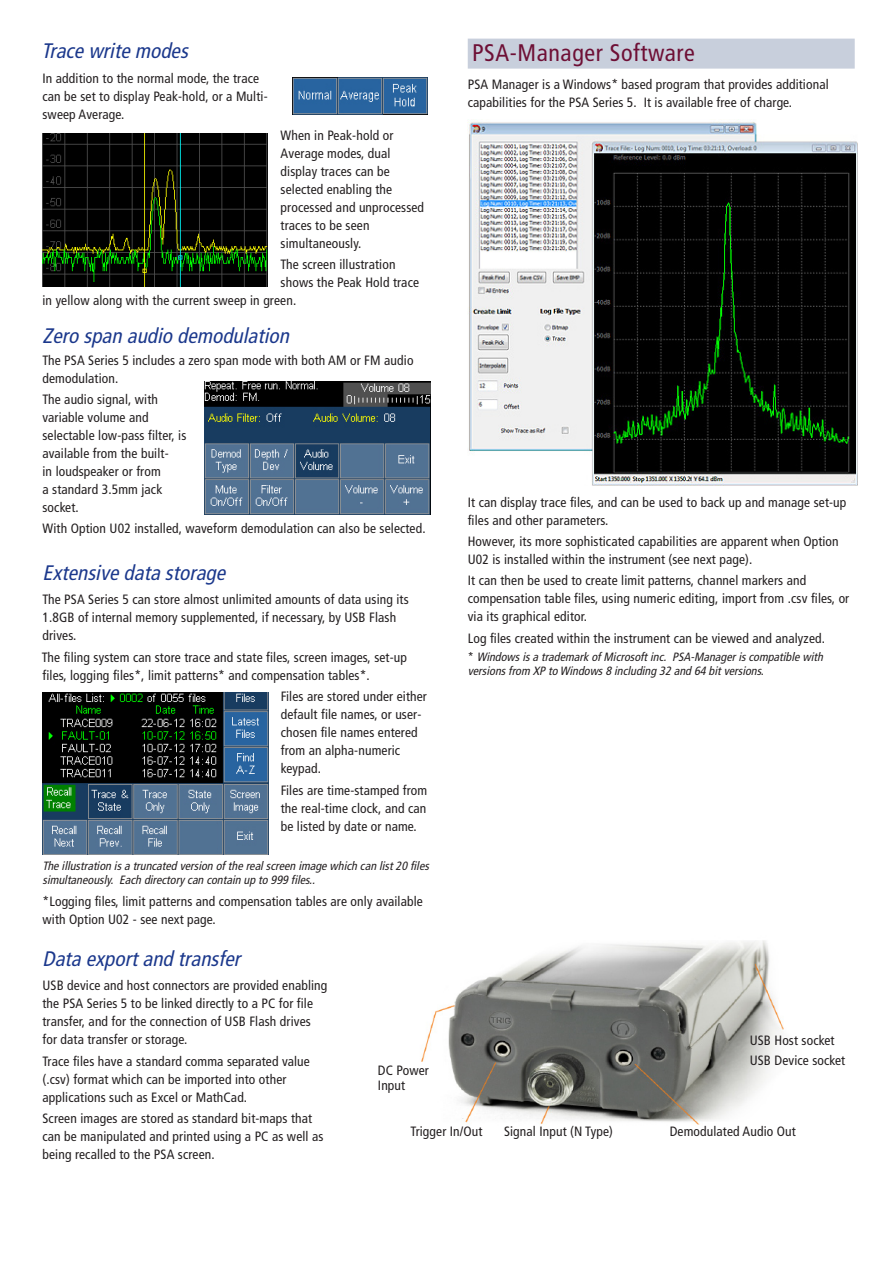
<style>
.page{position:relative;width:893px;height:1263px;background:#fff}
.page>*{position:absolute;margin:0;border:0;box-sizing:border-box;transform-origin:0 0}
.Body_Head_5{font:condensed 24px "Frutiger";letter-spacing:.025em;color:#6e0f35}
.Body_Head_2{font:italic condensed 21px "Frutiger";color:#1b388c}
.Body_Text_1{font:italic condensed 21px "Frutiger";color:#1b388c}
.Body_Text_1-2{font:condensed 13.5px/18px "Frutiger";letter-spacing:.01em;color:#231f20}
.Small_Text_1{font:italic condensed 12px/14.4px "Frutiger";color:#231f20}
.s1{font-style:normal}
</style>
<div class="page">
<img style="left:292px;top:78px;width:136px;height:36px">
<img style="left:43px;top:133px;width:225px;height:154px">
<img style="left:205px;top:381px;width:225px;height:134px">
<img style="left:43px;top:692px;width:225px;height:162px">
<div style="left:468px;top:39px;width:387px;height:30px;background:#c8cfdc"></div>
<img style="left:468px;top:121px;width:390px;height:365px">
<img style="left:421px;top:940px;width:363px;height:185px">
<p class="Body_Head_2" style="left:42px;top:39px;width:153px">Tracewritemodes</p>
<p class="Body_Text_1-2" style="left:43px;top:69px;width:227px">In addition to the normal mode, the trace can be set to display Peak-hold, or a Multi&shy;sweep Average.</p>
<p class="Body_Text_1-2" style="left:281px;top:126px;width:145px">When in Peak-hold or<br>Average modes, dual display traces can be selected enabling the processed and unprocessed traces to be seen simultaneously.</p>
<p class="Body_Text_1-2" style="left:281px;top:256px;width:116px">The screen illustration</p>
<p class="Body_Text_1-2" style="left:281px;top:274px;width:140px">shows the Peak Hold trace</p>
<p class="Body_Text_1-2" style="left:43px;top:292px;width:255px">in yellow along with the current sweep in green.</p>
<p class="Body_Text_1" style="left:43px;top:324px;width:253px">Zero span audio demodulation</p>
<p class="Body_Text_1-2" style="left:43px;top:351px;width:372px">The PSA Series 5 includes a zero span mode with both AM or FM audio demodulation.</p>
<p class="Body_Text_1-2" style="left:43px;top:390px;width:145px">The audio signal, with variable volume and selectable low-pass filter, is available from the built-<br>in loudspeaker or from<br>a standard 3.5mm jack socket.</p>
<p class="Body_Text_1-2" style="left:43px;top:520px;width:385px">With Option U02 installed, waveform demodulation can also be selected.</p>
<p class="Body_Head_2" style="left:43px;top:560px;width:189px">Extensivedata storage</p>
<p class="Body_Text_1-2" style="left:43px;top:591px;width:368px">The PSA Series 5 can store almost unlimited amounts of data using its<br>1.8GB of internal memory supplemented, if necessary, by USB Flash drives.</p>
<p class="Body_Text_1-2" style="left:42px;top:648px;width:367px">The filing system can store trace and state files, screen images, set-up files, logging files*, limit patterns* and compensation tables*.</p>
<p class="Body_Text_1-2" style="left:281px;top:687px;width:148px">Files are stored under either default file names, or user&shy;chosen file names entered from an alpha-numeric keypad.</p>
<p class="Body_Text_1-2" style="left:281px;top:781px;width:148px;text-align:justify">Files are time-stamped from the real-time clock, and can be listed by date or name.</p>
<p class="Small_Text_1" style="left:43px;top:858px;width:391px">Theillustration isa truncated version oftherealscreen imagewhich can list20 files simultaneously. Each directorycan contain up to 999 files..</p>
<p class="Body_Text_1-2" style="left:43px;top:892px;width:382px">*Logging files, limit patterns and compensation tables are only available with Option U02 - see next page.</p>
<p class="Body_Head_5" style="left:472px;top:38px;width:224px">PSA-Manager Software</p>
<p class="Body_Text_1-2" style="left:468px;top:76px;width:362px">PSA Manager is a Windows* based program that provides additional capabilities for the PSA Series 5. It is available free of charge.</p>
<p class="Body_Text_1-2" style="left:468px;top:493px;width:380px">It can display trace files, and can be used to back up and manage set-up files and other parameters.</p>
<p class="Body_Text_1-2" style="left:468px;top:532px;width:373px">However, its more sophisticated capabilities are apparent when Option<br>U02 is installed within the instrument (see next page).</p>
<p class="Body_Text_1-2" style="left:468px;top:572px;width:383px">It can then be used to create limit patterns, channel markers and compensation table files, using numeric editing, import from .csv files, or via its graphical editor.</p>
<p class="Body_Text_1-2" style="left:468px;top:629px;width:359px">Log files created within the instrument can be viewed and analyzed.</p>
<p class="Small_Text_1" style="left:468px;top:649px;width:360px"><span class="s1">*</span> Windowsisa trademarkofMicrosoftinc. PSA-Manageriscompatiblewith versionsfrom XP to Windows8 including 32 and 64 bitversions.</p>
<p class="Body_Head_2" style="left:43px;top:946px;width:204px">Data exportand transfer</p>
<p class="Body_Text_1-2" style="left:43px;top:977px;width:286px">USB device and host connectors are provided enabling the PSA Series 5 to be linked directly to a PC for file transfer, and for the connection of USB Flash drives for data transfer or storage.</p>
<p class="Body_Text_1-2" style="left:43px;top:1052px;width:269px">Trace files have a standard comma separated value (.csv) format which can be imported into other applications such as Excel or MathCad.</p>
<p class="Body_Text_1-2" style="left:43px;top:1109px;width:282px">Screen images are stored as standard bit-maps that can be manipulated and printed using a PC as well as being recalled to the PSA screen.</p>
<p class="Body_Text_1-2" style="left:378px;top:1063px;width:52px;line-height:15px">DC Power<br>Input</p>
<p class="Body_Text_1-2" style="left:750px;top:1031px;width:86px">USB Host socket</p>
<p class="Body_Text_1-2" style="left:750px;top:1051px;width:97px">USB Device socket</p>
<p class="Body_Text_1-2" style="left:504px;top:1122px;width:110px">Signal Input (N Type)</p>
<p class="Body_Text_1-2" style="left:411px;top:1122px;width:73px">Trigger In/Out</p>
<p class="Body_Text_1-2" style="left:670px;top:1122px;width:128px">Demodulated Audio Out</p>
</div>
